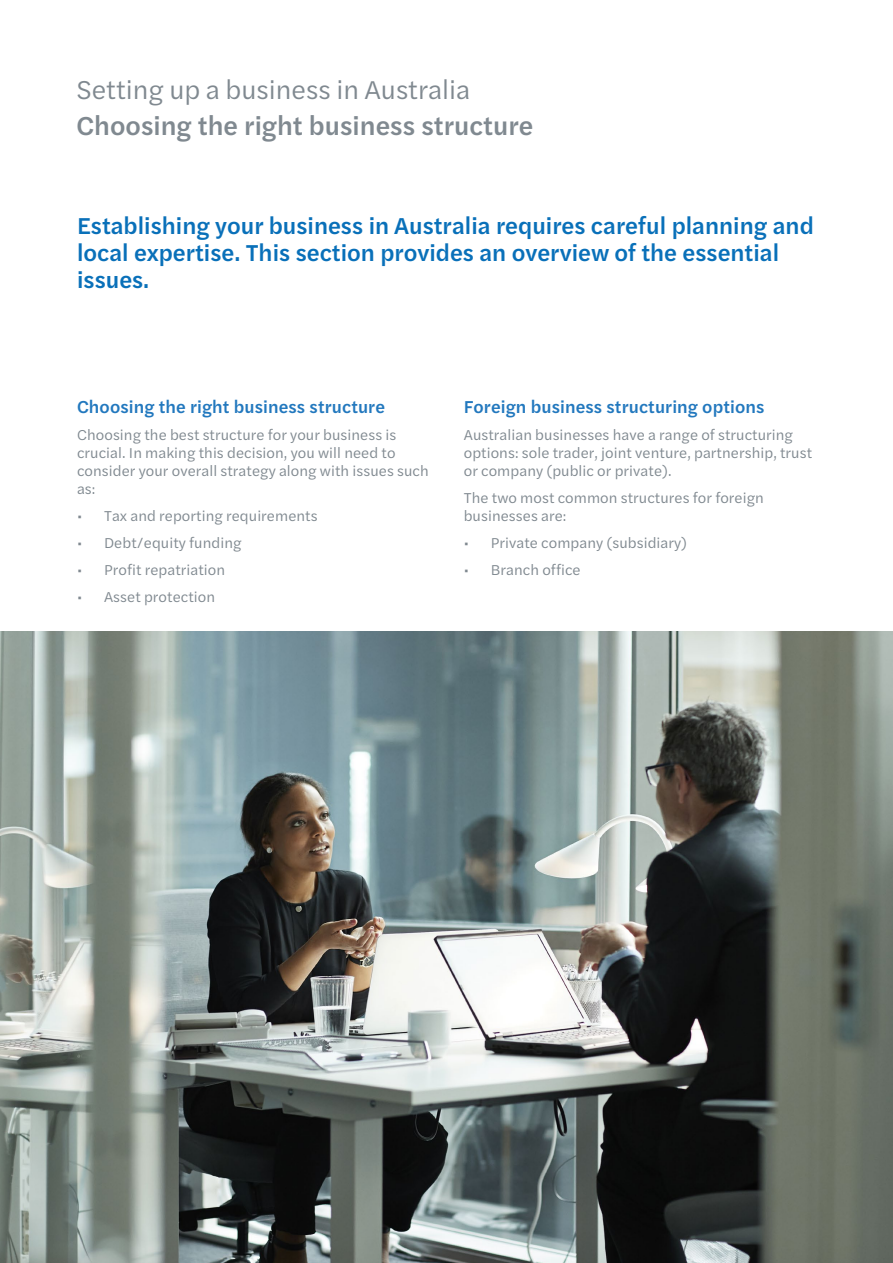
<style>
.page{position:relative;width:893px;height:1263px;background:#fff}
.page>*{position:absolute;margin:0;border:0;box-sizing:border-box;transform-origin:0 0}
.Page_subtitle{font:500 27px "Halyard Text";color:#808990}
.Page_title{font:27px "Halyard Text";color:#808990}
.Page_introduction{font:500 24px/27px "Halyard Text";color:#0970b9}
.BodyTxt_Regular_10_1{font:500 18px "Halyard Text";letter-spacing:.005em;color:#2278be}
.BodyTxt_Regular_10_1-2{font:15px/18px "Halyard Text";letter-spacing:.005em;color:#808990}
</style>
<div class="page">
<img style="left:0;top:631px;width:893px;height:632px">
<p class="Page_title" style="left:77px;top:70px;width:395px">Setting up a business in Australia</p>
<p class="Page_subtitle" style="left:77px;top:106px;width:458px">Choosing the right business structure</p>
<p class="Page_introduction" style="left:77px;top:211px;width:738px">Establishing your business in Australia requires careful planning and local expertise. This section provides an overview of the essential issues.</p>
<p class="BodyTxt_Regular_10_1" style="left:77px;top:393px;width:309px">Choosing the right business structure</p>
<p class="BodyTxt_Regular_10_1-2" style="left:77px;top:425px;width:353px">Choosing the best structure for your business is crucial. In making this decision, you will need to consider your overall strategy along with issues such as:</p>
<p class="BodyTxt_Regular_10_1-2" style="left:77px;top:506px;width:242px">• Tax and reporting requirements</p>
<p class="BodyTxt_Regular_10_1-2" style="left:77px;top:533px;width:166px">• Debt/equity funding</p>
<p class="BodyTxt_Regular_10_1-2" style="left:77px;top:560px;width:150px">• Profit repatriation</p>
<p class="BodyTxt_Regular_10_1-2" style="left:77px;top:587px;width:140px">• Asset protection</p>
<p class="BodyTxt_Regular_10_1" style="left:464px;top:393px;width:302px">Foreign business structuring options</p>
<p class="BodyTxt_Regular_10_1-2" style="left:464px;top:425px;width:350px">Australian businesses have a range of structuring options: sole trader, joint venture, partnership, trust or company (public or private).</p>
<p class="BodyTxt_Regular_10_1-2" style="left:464px;top:488px;width:302px">The two most common structures for foreign businesses are:</p>
<p class="BodyTxt_Regular_10_1-2" style="left:464px;top:533px;width:225px">• Private company (subsidiary)</p>
<p class="BodyTxt_Regular_10_1-2" style="left:464px;top:560px;width:118px">• Branch office</p>
</div>
